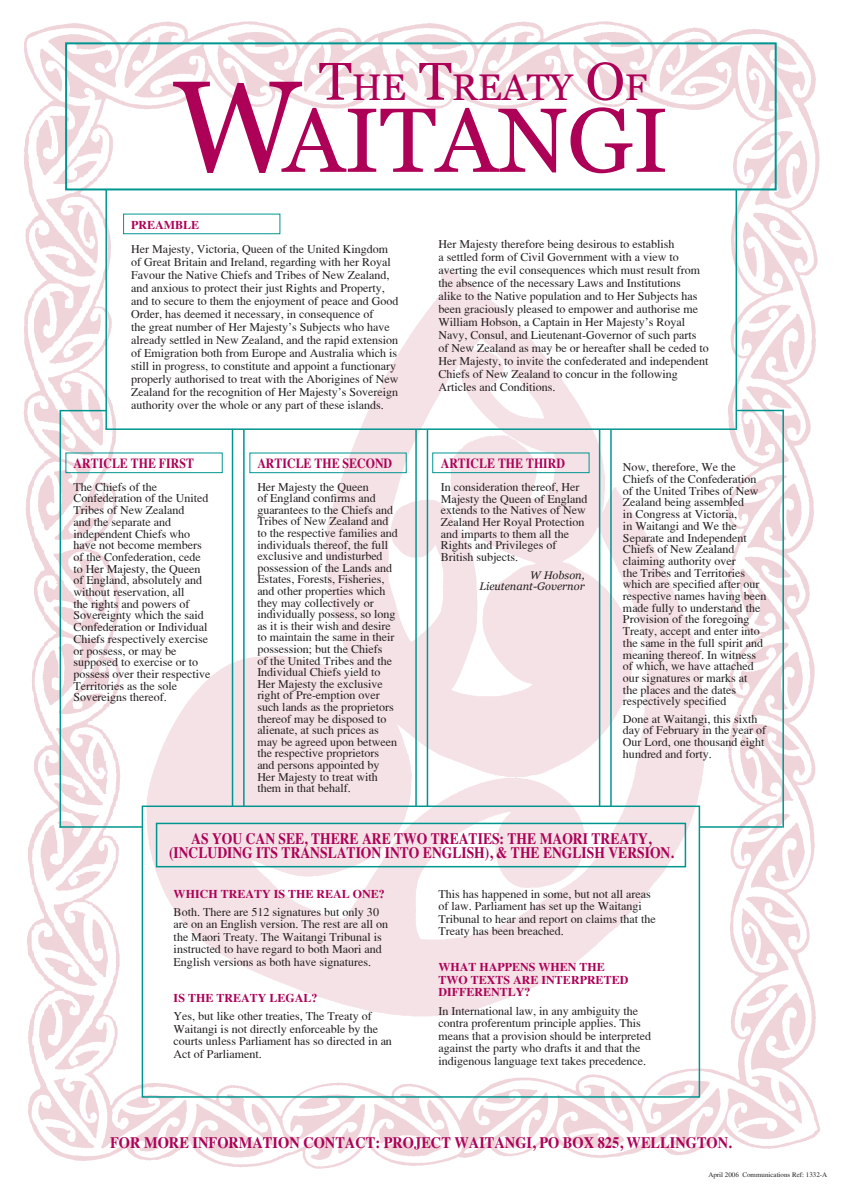
<style>
.page{position:relative;width:842px;height:1191px;background:#fff}
.page>*{position:absolute;margin:0;border:0;box-sizing:border-box;transform-origin:0 0}
.t1{font:91px "Georgia";color:#ac0157}
.t2{font:37.1px "Georgia";color:#ac0157}
.t3{font:700 16px/14px "Hi Manokalanipo";color:#ac0157;text-align:center;scale:.85 1}
.t4{font:700 16px "Hi Manokalanipo";color:#ac0157;scale:.9 1}
.t5{font:700 14px "Hi Manokalanipo";color:#ac0157;scale:.85 1}
.t6{font:12px/11.7px "Hi Manokalanipo Roman";color:#231f20}
.t7{font:700 12px/12.5px "Hi Manokalanipo";color:#ac0157}
.t8{font:italic 11px/11.7px "Georgia";color:#231f20;text-align:right}
.t9{font:7px "Hi Manokalanipo Roman";color:#231f20}
.s1{font-size:53px}
.s2{font-size:130px}
</style>
<div class="page">
<img style="left:23px;top:21px;width:798px;height:1148px">
<hr style="left:105px;top:190px;width:2px;height:239px;background:#009690">
<hr style="left:735px;top:189px;width:2px;height:240px;background:#009690">
<hr style="left:60px;top:411px;width:1px;height:416px;background:#009690">
<hr style="left:232px;top:429px;width:1px;height:377px;background:#009690">
<hr style="left:243px;top:429px;width:2px;height:377px;background:#009690">
<hr style="left:415px;top:429px;width:2px;height:377px;background:#009690">
<hr style="left:427px;top:429px;width:1px;height:377px;background:#009690">
<hr style="left:599px;top:429px;width:1px;height:377px;background:#009690">
<hr style="left:610px;top:429px;width:2px;height:377px;background:#009690">
<hr style="left:782px;top:410px;width:2px;height:417px;background:#009690">
<hr style="left:60px;top:410px;width:46px;height:1px;background:#009690">
<hr style="left:737px;top:410px;width:46px;height:1px;background:#009690">
<hr style="left:105px;top:428px;width:632px;height:2px;background:#009690">
<hr style="left:60px;top:826px;width:82px;height:1px;background:#009690">
<hr style="left:700px;top:826px;width:82px;height:1px;background:#009690">
<div style="left:156px;top:822px;width:530px;height:45px;border:2px solid #009690"></div>
<div style="left:142px;top:805px;width:558px;height:292px;border:2px solid #009690"></div>
<div style="left:65px;top:42px;width:712px;height:148px;border:2px solid #009690"></div>
<div style="left:249px;top:452px;width:158px;height:21px;border:1px solid #009690"></div>
<div style="left:65px;top:452px;width:158px;height:21px;border:1px solid #009690"></div>
<div style="left:432px;top:452px;width:158px;height:21px;border:1px solid #009690"></div>
<h2 class="t2" style="left:319px;top:66px;width:330px"><span class="s1">T</span>HE <span class="s1">T</span>REATY <span class="s1">O</span>F</h2>
<h1 class="t1" style="left:173px;top:89px;width:497px"><span class="s2">W</span>AITANGI</h1>
<p class="t7" style="left:131px;top:218px;width:70px">PREAMBLE</p>
<p class="t6" style="left:131px;top:242px;width:269px;line-height:13px">Her Majesty, Victoria, Queen of the United Kingdom of Great Britain and Ireland, regarding with her Royal Favour the Native Chiefs and Tribes of New Zealand, and anxious to protect their just Rights and Property, and to secure to them the enjoyment of peace and Good Order, has deemed it necessary, in consequence of<br>the great number of Her Majesty’s Subjects who have already settled in New Zealand, and the rapid extension of Emigration both from Europe and Australia which is still in progress, to constitute and appoint a functionary properly authorised to treat with the Aborigines of New Zealand for the recognition of Her Majesty’s Sovereign authority over the whole or any part of these islands.</p>
<p class="t6" style="left:439px;top:238px;width:272px;line-height:13px">Her Majesty therefore being desirous to establish<br>a settled form of Civil Government with a view to averting the evil consequences which must result from the absence of the necessary Laws and Institutions<br>alike to the Native population and to Her Subjects has been graciously pleased to empower and authorise me William Hobson, a Captain in Her Majesty’s Royal Navy, Consul, and Lieutenant-Governor of such parts of New Zealand as may be or hereafter shall be ceded to Her Majesty, to invite the confederated and independent Chiefs of New Zealand to concur in the following Articles and Conditions.</p>
<p class="t5" style="left:74px;top:454px;width:143px">ARTICLE THE FIRST</p>
<p class="t6" style="left:74px;top:481px;width:138px">The Chiefs of the<br>Confederation of the United<br>Tribes of New Zealand<br>and the separate and independent Chiefs who have not become members of the Confederation, cede to Her Majesty, the Queen of England, absolutely and without reservation, all<br>the rights and powers of<br>Sovereignty which the said<br>Confederation or Individual<br>Chiefs respectively exercise or possess, or may be supposed to exercise or to possess over their respective<br>Territories as the sole<br>Sovereigns thereof.</p>
<p class="t5" style="left:257px;top:454px;width:160px">ARTICLE THE SECOND</p>
<p class="t6" style="left:257px;top:480px;width:142px">Her Majesty the Queen<br>of England confirms and guarantees to the Chiefs and<br>Tribes of New Zealand and to the respective families and individuals thereof, the full exclusive and undisturbed possession of the Lands and<br>Estates, Forests, Fisheries, and other properties which they may collectively or individually possess, so long as it is their wish and desire to maintain the same in their possession; but the Chiefs<br>of the United Tribes and the<br>Individual Chiefs yield to<br>Her Majesty the exclusive right of Pre-emption over such lands as the proprietors thereof may be disposed to alienate, at such prices as may be agreed upon between the respective proprietors and persons appointed by<br>Her Majesty to treat with them in that behalf.</p>
<p class="t5" style="left:441px;top:454px;width:148px">ARTICLE THE THIRD</p>
<p class="t6" style="left:441px;top:481px;width:148px">In consideration thereof, Her<br>Majesty the Queen of England extends to the Natives of New<br>Zealand Her Royal Protection and imparts to them all the<br>Rights and Privileges of<br>British subjects.</p>
<p class="t8" style="left:479px;top:569px;width:107px">W Hobson,<br>Lieutenant-Governor</p>
<p class="t6" style="left:623px;top:461px;width:145px">Now, therefore, We the<br>Chiefs of the Confederation of the United Tribes of New<br>Zealand being assembled<br>in Congress at Victoria,<br>in Waitangi and We the<br>Separate and Independent<br>Chiefs of New Zealand claiming authority over<br>the Tribes and Territories which are specified after our respective names having been made fully to understand the<br>Provision of the foregoing<br>Treaty, accept and enter into the same in the full spirit and meaning thereof. In witness of which, we have attached our signatures or marks at<br>the places and the dates respectively specified</p>
<p class="t6" style="left:623px;top:713px;width:145px">Done at Waitangi, this sixth day of February in the year of<br>Our Lord, one thousand eight hundred and forty.</p>
<h3 class="t3" style="left:169px;top:831px;width:595px">AS YOU CAN SEE, THERE ARE TWO TREATIES: THE MAORI TREATY, (INCLUDING ITS TRANSLATION INTO ENGLISH), &amp; THE ENGLISH VERSION.</h3>
<p class="t7" style="left:174px;top:887px;width:213px">WHICH TREATY IS THE REAL ONE?</p>
<p class="t6" style="left:174px;top:905px;width:216px;line-height:12.5px">Both. There are 512 signatures but only 30 are on an English version. The rest are all on the Maori Treaty. The Waitangi Tribunal is instructed to have regard to both Maori and English versions as both have signatures.</p>
<p class="t7" style="left:174px;top:991px;width:145px">IS THE TREATY LEGAL?</p>
<p class="t6" style="left:174px;top:1010px;width:220px;line-height:12.5px">Yes, but like other treaties, The Treaty of Waitangi is not directly enforceable by the courts unless Parliament has so directed in an Act of Parliament.</p>
<p class="t6" style="left:439px;top:887px;width:219px;line-height:12.5px">This has happened in some, but not all areas of law. Parliament has set up the Waitangi Tribunal to hear and report on claims that the Treaty has been breached.</p>
<p class="t7" style="left:439px;top:960px;width:191px">WHAT HAPPENS WHEN THE<br>TWO TEXTS ARE INTERPRETED<br>DIFFERENTLY?</p>
<p class="t6" style="left:439px;top:1004px;width:214px;line-height:12.5px">In International law, in any ambiguity the contra proferentum principle applies. This means that a provision should be interpreted against the party who drafts it and that the indigenous language text takes precedence.</p>
<h3 class="t4" style="left:110px;top:1132px;width:692px">FOR MORE INFORMATION CONTACT: PROJECT WAITANGI, PO BOX 825, WELLINGTON.</h3>
<p class="t9" style="left:708px;top:1170px;width:120px">April 2006 Communications Ref: 1332-A</p>
</div>
